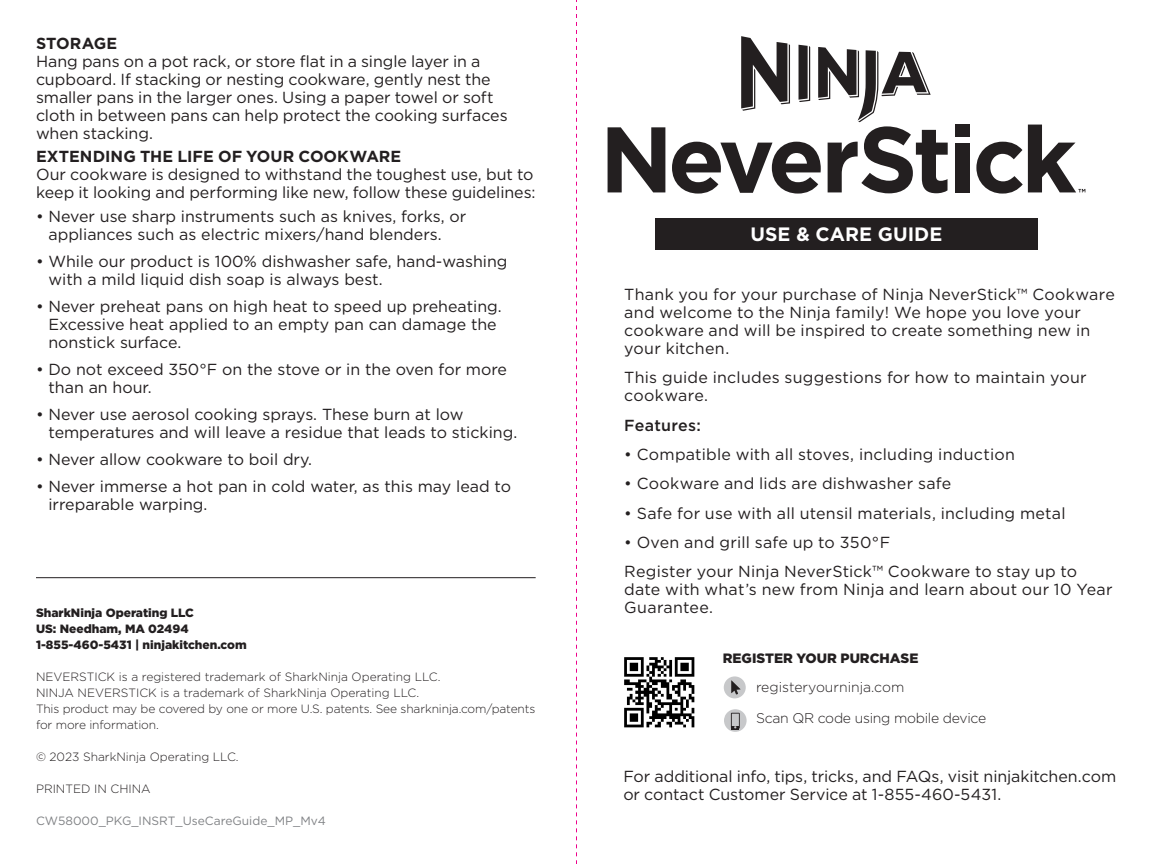
<style>
.page{position:relative;width:1152px;height:864px;background:#fff}
.page>*{position:absolute;margin:0;border:0;box-sizing:border-box;transform-origin:0 0}
.t1{font:700 19.4px "Gotham";color:#fff}
.t2{font:16px/18px "Gotham";color:#231f20}
.t3{font:700 16px "Gotham";letter-spacing:.005em;color:#231f20}
.t4{font:500 16px "Gotham";letter-spacing:.015em;color:#231f20}
.t5{font:300 14px "Gotham";letter-spacing:-.02em;color:#231f20}
.t6{font:300 14px "Gotham";color:#231f20}
.t7{font:900 13.6px "Gotham";color:#231f20}
.t8{font:300 12px/16px "Gotham";color:#231f20}
.t9{font:900 12px/16px "Gotham";color:#231f20}
.t10{font:12px "Gotham";color:#808285}
</style>
<div class="page">
<div style="left:655px;top:218px;width:383px;height:31px;background:#231f20"></div>
<hr style="left:36px;top:577px;width:500px;height:1px;background:#231f20">
<img style="left:624px;top:657px;width:71px;height:71px">
<svg style="left:576px;top:0;width:1px;height:864px"></svg>
<svg style="left:724px;top:709px;width:23px;height:23px"></svg>
<div style="left:724px;top:676px;width:22px;height:22px;background:#c7c8ca;border-radius:50%"></div>
<svg style="left:731px;top:680px;width:10px;height:15px"></svg>
<div style="left:955px;top:125px;width:15px;height:12px;background:#231f20"></div>
<svg style="left:608px;top:127px;width:57px;height:65px"></svg>
<div style="left:955px;top:143px;width:15px;height:49px;background:#231f20"></div>
<svg style="left:976px;top:125px;width:109px;height:69px"></svg>
<svg style="left:672px;top:36px;width:276px;height:158px"></svg>
<p class="t3" style="left:36px;top:33px;width:83px">STORAGE</p>
<p class="t2" style="left:36px;top:52px;width:473px">Hang pans on a pot rack, or store flat in a single layer in a cupboard. If stacking or nesting cookware, gently nest the smaller pans in the larger ones. Using a paper towel or soft cloth in between pans can help protect the cooking surfaces when stacking.</p>
<p class="t3" style="left:36px;top:146px;width:367px">EXTENDING THE LIFE OF YOUR COOKWARE</p>
<p class="t2" style="left:36px;top:165px;width:501px">Our cookware is designed to withstand the toughest use, but to keep it looking and performing like new, follow these guidelines:</p>
<p class="t2" style="left:48px;top:207px;width:419px;text-indent:-12px">• Never use sharp instruments such as knives, forks, or appliances such as electric mixers/hand blenders.</p>
<p class="t2" style="left:48px;top:252px;width:461px;text-indent:-12px">• While our product is 100% dishwasher safe, hand-washing with a mild liquid dish soap is always best.</p>
<p class="t2" style="left:48px;top:297px;width:455px;text-indent:-12px">• Never preheat pans on high heat to speed up preheating.<br>Excessive heat applied to an empty pan can damage the nonstick surface.</p>
<p class="t2" style="left:48px;top:360px;width:460px;text-indent:-12px">• Do not exceed 350°F on the stove or in the oven for more than an hour.</p>
<p class="t2" style="left:48px;top:405px;width:470px;text-indent:-12px">• Never use aerosol cooking sprays. These burn at low temperatures and will leave a residue that leads to sticking.</p>
<p class="t2" style="left:36px;top:450px;width:278px">• Never allow cookware to boil dry.</p>
<p class="t2" style="left:48px;top:477px;width:464px;text-indent:-12px">• Never immerse a hot pan in cold water, as this may lead to irreparable warping.</p>
<p class="t9" style="left:36px;top:605px;width:212px">SharkNinja Operating LLC<br>US: Needham, MA 02494<br>1-855-460-5431 | ninjakitchen.com</p>
<p class="t8" style="left:36px;top:669px;width:501px">NEVERSTICK is a registered trademark of SharkNinja Operating LLC.<br>NINJA NEVERSTICK is a trademark of SharkNinja Operating LLC.<br>This product may be covered by one or more U.S. patents. See sharkninja.com/patents for more information.</p>
<p class="t8" style="left:36px;top:749px;width:204px">© 2023 SharkNinja Operating LLC.</p>
<p class="t8" style="left:36px;top:781px;width:116px">PRINTED IN CHINA</p>
<p class="t10" style="left:36px;top:813px;width:291px">CW58000_PKG_INSRT_UseCareGuide_MP_Mv4</p>
<p class="t1" style="left:751px;top:221px;width:193px">USE &amp; CARE GUIDE</p>
<p class="t2" style="left:624px;top:285px;width:492px">Thank you for your purchase of Ninja NeverStick™ Cookware and welcome to the Ninja family! We hope you love your cookware and will be inspired to create something new in your kitchen.</p>
<p class="t2" style="left:624px;top:368px;width:464px">This guide includes suggestions for how to maintain your cookware.</p>
<p class="t4" style="left:624px;top:414px;width:78px">Features:</p>
<p class="t2" style="left:624px;top:445px;width:392px">• Compatible with all stoves, including induction</p>
<p class="t2" style="left:624px;top:474px;width:328px">• Cookware and lids are dishwasher safe</p>
<p class="t2" style="left:624px;top:504px;width:443px">• Safe for use with all utensil materials, including metal</p>
<p class="t2" style="left:624px;top:527px;width:454px;line-height:29.4px">• Oven and grill safe up to 350°F<br>Register your Ninja NeverStick™ Cookware to stay up to</p>
<p class="t2" style="left:624px;top:580px;width:490px">date with what’s new from Ninja and learn about our 10 Year<br>Guarantee.</p>
<p class="t7" style="left:723px;top:649px;width:197px">REGISTER YOUR PURCHASE</p>
<p class="t6" style="left:756px;top:678px;width:150px">registeryourninja.com</p>
<p class="t5" style="left:756px;top:709px;width:232px">Scan QR code using mobile device</p>
<p class="t2" style="left:623px;top:767px;width:494px">For additional info, tips, tricks, and FAQs, visit ninjakitchen.com or contact Customer Service at 1-855-460-5431.</p>
</div>
